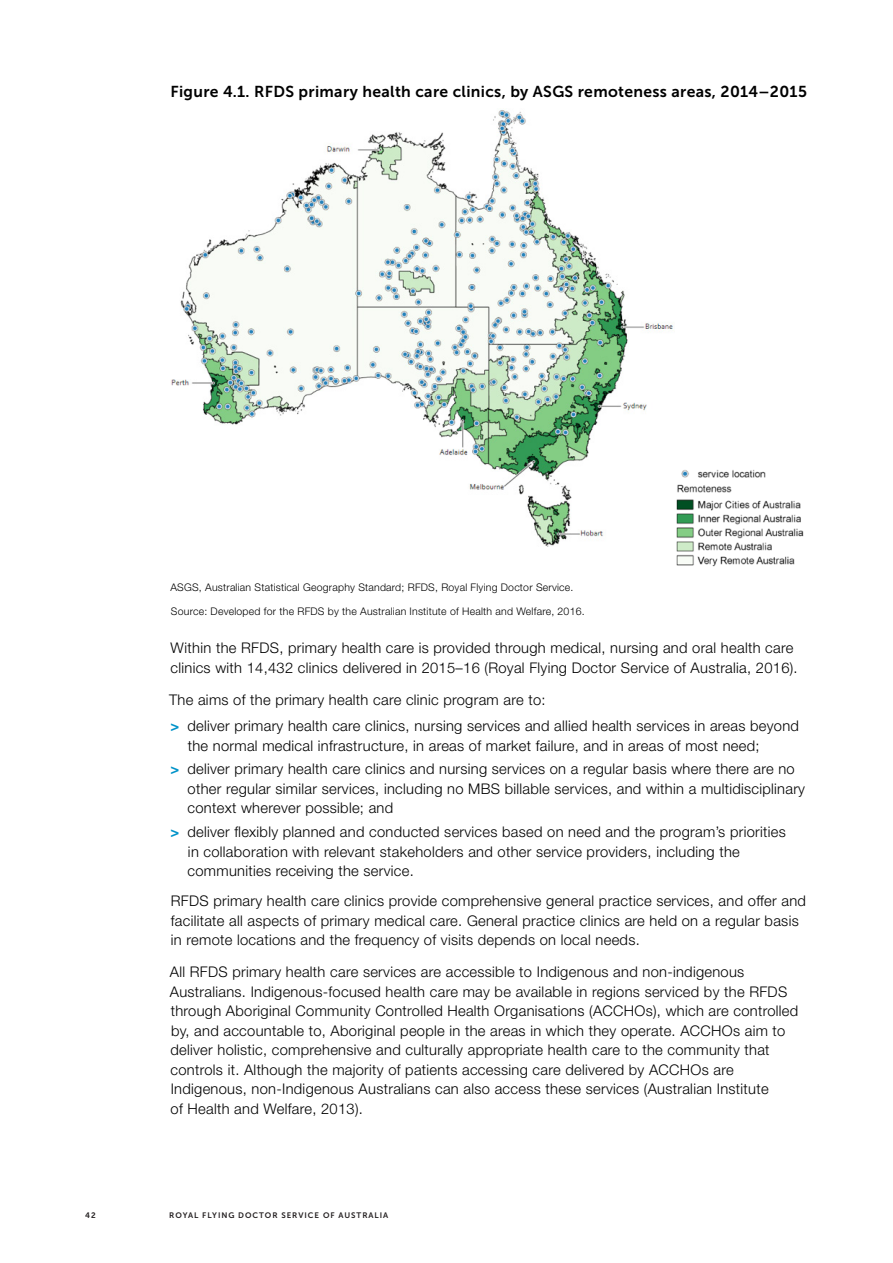
<style>
.page{position:relative;width:893px;height:1263px;background:#fff}
.page>*{position:absolute;margin:0;border:0;box-sizing:border-box;transform-origin:0 0}
.t1{font:15.75px "Museo Sans 700";letter-spacing:.02em;color:#000}
.t2{font:300 14.7px/19.5px "Helvetica Neue LT Std";letter-spacing:.02em;color:#000}
.t3{font:300 10.5px "Helvetica Neue LT Std";letter-spacing:.02em;color:#000}
.t4{font:7.95px "Museo Sans 700";letter-spacing:.12em;color:#231f20}
.s1{font-weight:700;color:#0093c9}
</style>
<div class="page">
<img style="left:171px;top:110px;width:502px;height:437px">
<img style="left:676px;top:469px;width:128px;height:98px">
<p class="t1" style="left:170px;top:83px;width:638px">Figure 4.1. RFDS primary health care clinics, by ASGS remoteness areas, 2014–2015</p>
<p class="t3" style="left:170px;top:581px;width:404px">ASGS, Australian Statistical Geography Standard; RFDS, Royal Flying Doctor Service.</p>
<p class="t3" style="left:171px;top:605px;width:415px">Source: Developed for the RFDS by the Australian Institute of Health and Welfare, 2016.</p>
<p class="t2" style="left:171px;top:638px;width:629px">Within the RFDS, primary health care is provided through medical, nursing and oral health care clinics with 14,432 clinics delivered in 2015–16 (Royal Flying Doctor Service of Australia, 2016).</p>
<p class="t2" style="left:169px;top:687px;width:631px;line-height:26px">The aims of the primary health care clinic program are to:<br><span class="s1">&gt;</span> deliver primary health care clinics, nursing services and allied health services in areas beyond</p>
<p class="t2" style="left:170px;top:733px;width:626px;line-height:23.7px;text-indent:17px">the normal medical infrastructure, in areas of market failure, and in areas of most need;<br><span class="s1">&gt;</span> deliver primary health care clinics and nursing services on a regular basis where there are no</p>
<p class="t2" style="left:188px;top:778px;width:619px">other regular similar services, including no MBS billable services, and within a multidisciplinary context wherever possible; and</p>
<p class="t2" style="left:188px;top:822px;width:600px;text-indent:-17px"><span class="s1">&gt;</span> deliver flexibly planned and conducted services based on need and the program’s priorities in collaboration with relevant stakeholders and other service providers, including the communities receiving the service.</p>
<p class="t2" style="left:171px;top:891px;width:637px">RFDS primary health care clinics provide comprehensive general practice services, and offer and facilitate all aspects of primary medical care. General practice clinics are held on a regular basis in remote locations and the frequency of visits depends on local needs.</p>
<p class="t2" style="left:170px;top:962px;width:630px">All RFDS primary health care services are accessible to Indigenous and non-indigenous Australians. Indigenous-focused health care may be available in regions serviced by the RFDS through Aboriginal Community Controlled Health Organisations (ACCHOs), which are controlled by, and accountable to, Aboriginal people in the areas in which they operate. ACCHOs aim to deliver holistic, comprehensive and culturally appropriate health care to the community that controls it. Although the majority of patients accessing care delivered by ACCHOs are Indigenous, non-Indigenous Australians can also access these services (Australian Institute<br>of Health and Welfare, 2013).</p>
<p class="t4" style="left:85px;top:1211px;width:12px">42</p>
<p class="t4" style="left:169px;top:1211px;width:221px">ROYAL FLYING DOCTOR SERVICE OF AUSTRALIA</p>
</div>
